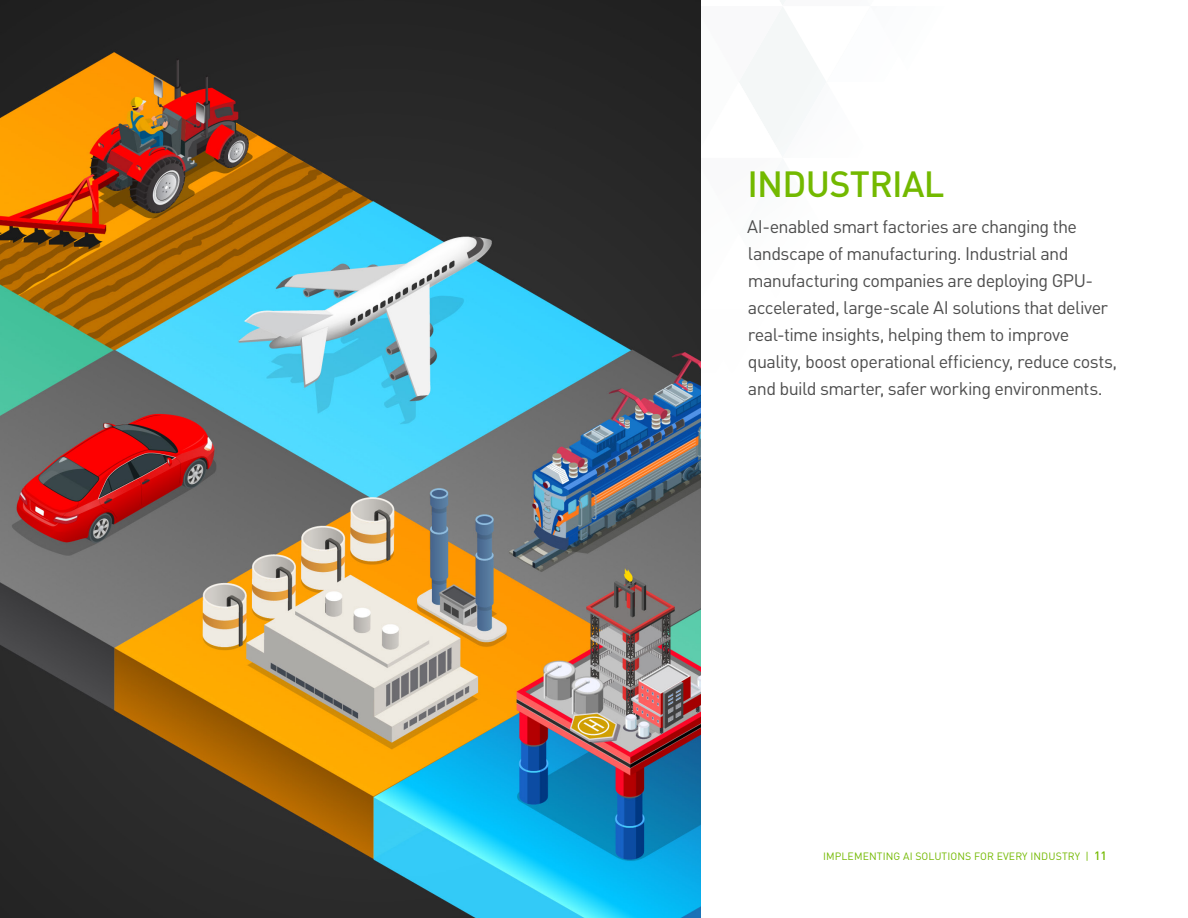
<style>
.page{position:relative;width:1188px;height:918px;background:#fff}
.page>*{position:absolute;margin:0;border:0;box-sizing:border-box;transform-origin:0 0}
.body_copy_grey{font:500 36px "DIN Pro";letter-spacing:-.02em;color:#73b900}
.body_copy_grey-2{font:18px/27px "DIN Pro";letter-spacing:-.035em;color:#4d4d4d}
.t1{font:10.5px "DIN Pro";letter-spacing:.01em;color:#73b900}
.s1{font-weight:500;font-size:12px}
</style>
<div class="page">
<svg style="left:740px;top:0;width:78px;height:143px"></svg>
<img style="left:0;top:0;width:701px;height:918px">
<p class="body_copy_grey" style="left:747px;top:160px;width:199px">INDUSTRIAL</p>
<p class="body_copy_grey-2" style="left:747px;top:212px;width:372px">AI-enabled smart factories are changing the landscape of manufacturing. Industrial and manufacturing companies are deploying GPU&shy;accelerated, large-scale AI solutions that deliver real-time insights, helping them to improve quality, boost operational efficiency, reduce costs, and build smarter, safer working environments.</p>
<p class="t1" style="left:823px;top:849px;width:285px">IMPLEMENTING AI SOLUTIONS FOR EVERY INDUSTRY | <span class="s1">11</span></p>
</div>
